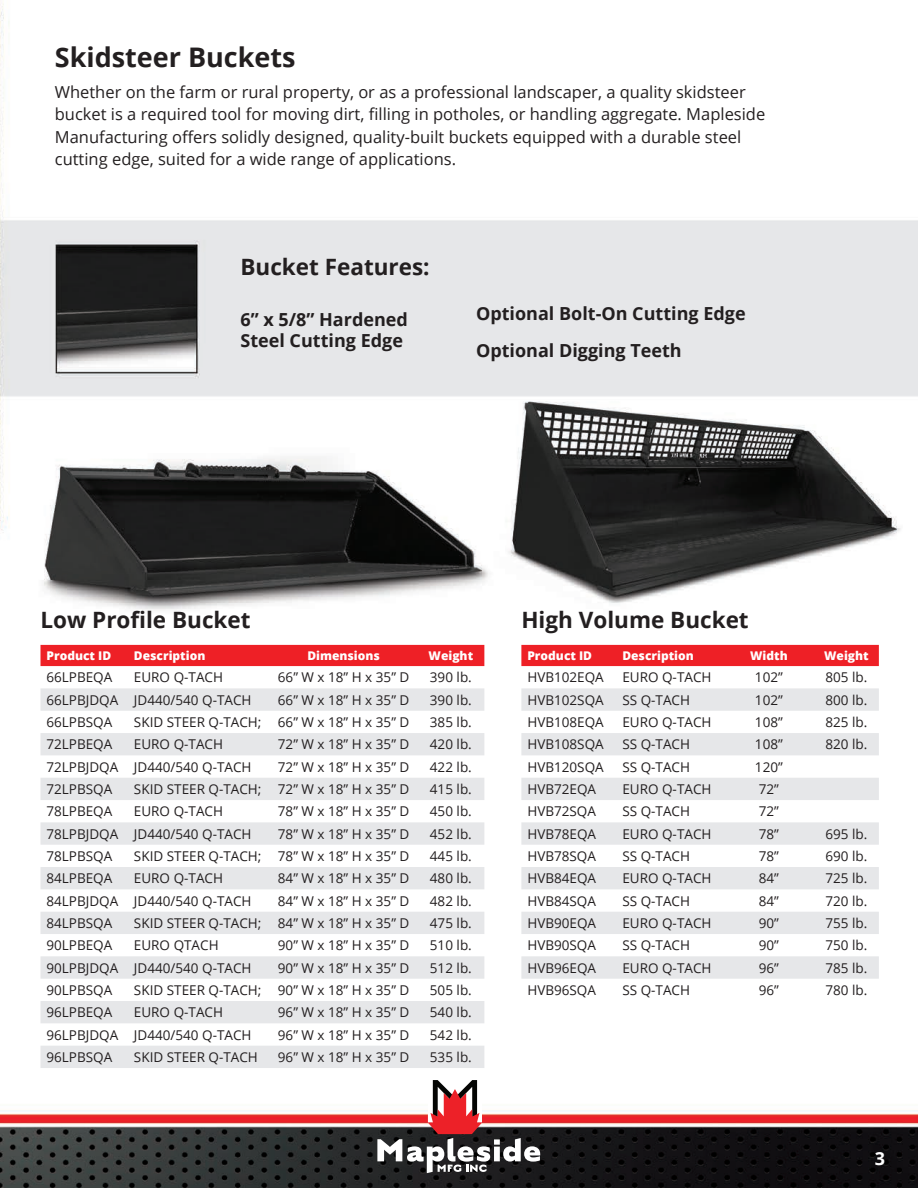
<style>
.page{position:relative;width:918px;height:1188px;background:#fff}
.page>*{position:absolute;margin:0;border:0;box-sizing:border-box;transform-origin:0 0}
.t1{font:700 27px "Open Sans";color:#231f20}
.t2{font:700 22.5px "Open Sans";color:#231f20}
.t3{font:700 18px/21.6px "Open Sans";color:#231f20}
.t4{font:700 18px "Open Sans";color:#fff}
.t5{font:16.5px/22.5px "Open Sans";color:#231f20}
.t6{font:13.5px "Open Sans";color:#231f20}
.t7{font:800 12px "Open Sans";color:#fff}
</style>
<div class="page">
<img style="left:0;top:3px;width:918px;height:1185px">
<svg style="left:377px;top:1075px;width:164px;height:98px"></svg>
<div style="left:40px;top:645px;width:444px;height:21px;background:#ee2026"></div>
<svg style="left:40px;top:688px;width:444px;height:380px;fill:#e6e7e9"></svg>
<div style="left:521px;top:645px;width:358px;height:21px;background:#ee2026"></div>
<svg style="left:521px;top:688px;width:358px;height:291px;fill:#e6e7e9"></svg>
<h1 class="t1" style="left:55px;top:38px;width:242px">Skidsteer Buckets</h1>
<p class="t5" style="left:55px;top:80px;width:712px">Whether on the farm or rural property, or as a professional landscaper, a quality skidsteer bucket is a required tool for moving dirt, filling in potholes, or handling aggregate. Mapleside Manufacturing offers solidly designed, quality-built buckets equipped with a durable steel cutting edge, suited for a wide range of applications.</p>
<h2 class="t2" style="left:240px;top:251px;width:191px">Bucket Features:</h2>
<h3 class="t3" style="left:240px;top:308px;width:169px">6” x 5/8” Hardened<br>Steel Cutting Edge</h3>
<h3 class="t3" style="left:476px;top:295px;width:271px;line-height:37px">Optional Bolt-On Cutting Edge<br>Optional Digging Teeth</h3>
<h2 class="t2" style="left:41px;top:604px;width:212px">Low Profile Bucket</h2>
<h2 class="t2" style="left:521px;top:604px;width:229px">High Volume Bucket</h2>
<p class="t7" style="left:46px;top:647px;width:66px">Product ID</p>
<p class="t7" style="left:134px;top:647px;width:73px">Description</p>
<p class="t7" style="left:307px;top:647px;width:74px">Dimensions</p>
<p class="t7" style="left:429px;top:647px;width:46px">Weight</p>
<p class="t6" style="left:46px;top:668px;width:67px">66LPBEQA</p>
<p class="t6" style="left:134px;top:668px;width:91px">EURO Q-TACH</p>
<p class="t6" style="left:278px;top:668px;width:133px">66” W x 18” H x 35” D</p>
<p class="t6" style="left:430px;top:668px;width:43px">390 lb.</p>
<p class="t6" style="left:46px;top:691px;width:207px">66LPBJDQA JD440/540 Q-TACH</p>
<p class="t6" style="left:278px;top:691px;width:133px">66” W x 18” H x 35” D</p>
<p class="t6" style="left:430px;top:691px;width:43px">390 lb.</p>
<p class="t6" style="left:46px;top:713px;width:67px">66LPBSQA</p>
<p class="t6" style="left:134px;top:713px;width:277px">SKID STEER Q-TACH; 66” W x 18” H x 35” D</p>
<p class="t6" style="left:430px;top:713px;width:43px">385 lb.</p>
<p class="t6" style="left:46px;top:735px;width:67px">72LPBEQA</p>
<p class="t6" style="left:134px;top:735px;width:91px">EURO Q-TACH</p>
<p class="t6" style="left:278px;top:735px;width:133px">72” W x 18” H x 35” D</p>
<p class="t6" style="left:430px;top:735px;width:43px">420 lb.</p>
<p class="t6" style="left:46px;top:758px;width:207px">72LPBJDQA JD440/540 Q-TACH</p>
<p class="t6" style="left:278px;top:758px;width:133px">72” W x 18” H x 35” D</p>
<p class="t6" style="left:430px;top:758px;width:43px">422 lb.</p>
<p class="t6" style="left:46px;top:780px;width:67px">72LPBSQA</p>
<p class="t6" style="left:134px;top:780px;width:277px">SKID STEER Q-TACH; 72” W x 18” H x 35” D</p>
<p class="t6" style="left:430px;top:780px;width:43px">415 lb.</p>
<p class="t6" style="left:46px;top:802px;width:67px">78LPBEQA</p>
<p class="t6" style="left:134px;top:802px;width:91px">EURO Q-TACH</p>
<p class="t6" style="left:278px;top:802px;width:133px">78” W x 18” H x 35” D</p>
<p class="t6" style="left:430px;top:802px;width:43px">450 lb.</p>
<p class="t6" style="left:46px;top:825px;width:207px">78LPBJDQA JD440/540 Q-TACH</p>
<p class="t6" style="left:278px;top:825px;width:133px">78” W x 18” H x 35” D</p>
<p class="t6" style="left:430px;top:825px;width:43px">452 lb.</p>
<p class="t6" style="left:46px;top:847px;width:67px">78LPBSQA</p>
<p class="t6" style="left:134px;top:847px;width:277px">SKID STEER Q-TACH; 78” W x 18” H x 35” D</p>
<p class="t6" style="left:430px;top:847px;width:43px">445 lb.</p>
<p class="t6" style="left:46px;top:869px;width:67px">84LPBEQA</p>
<p class="t6" style="left:134px;top:869px;width:91px">EURO Q-TACH</p>
<p class="t6" style="left:278px;top:869px;width:133px">84” W x 18” H x 35” D</p>
<p class="t6" style="left:430px;top:869px;width:43px">480 lb.</p>
<p class="t6" style="left:46px;top:892px;width:207px">84LPBJDQA JD440/540 Q-TACH</p>
<p class="t6" style="left:278px;top:892px;width:133px">84” W x 18” H x 35” D</p>
<p class="t6" style="left:430px;top:892px;width:43px">482 lb.</p>
<p class="t6" style="left:46px;top:914px;width:67px">84LPBSQA</p>
<p class="t6" style="left:134px;top:914px;width:277px">SKID STEER Q-TACH; 84” W x 18” H x 35” D</p>
<p class="t6" style="left:430px;top:914px;width:43px">475 lb.</p>
<p class="t6" style="left:46px;top:936px;width:67px">90LPBEQA</p>
<p class="t6" style="left:134px;top:936px;width:86px">EURO QTACH</p>
<p class="t6" style="left:278px;top:936px;width:133px">90” W x 18” H x 35” D</p>
<p class="t6" style="left:430px;top:936px;width:43px">510 lb.</p>
<p class="t6" style="left:46px;top:959px;width:207px">90LPBJDQA JD440/540 Q-TACH</p>
<p class="t6" style="left:278px;top:959px;width:133px">90” W x 18” H x 35” D</p>
<p class="t6" style="left:430px;top:959px;width:43px">512 lb.</p>
<p class="t6" style="left:46px;top:981px;width:67px">90LPBSQA</p>
<p class="t6" style="left:134px;top:981px;width:277px">SKID STEER Q-TACH; 90” W x 18” H x 35” D</p>
<p class="t6" style="left:430px;top:981px;width:43px">505 lb.</p>
<p class="t6" style="left:46px;top:1003px;width:67px">96LPBEQA</p>
<p class="t6" style="left:134px;top:1003px;width:91px">EURO Q-TACH</p>
<p class="t6" style="left:278px;top:1003px;width:133px">96” W x 18” H x 35” D</p>
<p class="t6" style="left:430px;top:1003px;width:43px">540 lb.</p>
<p class="t6" style="left:46px;top:1026px;width:207px">96LPBJDQA JD440/540 Q-TACH</p>
<p class="t6" style="left:278px;top:1026px;width:133px">96” W x 18” H x 35” D</p>
<p class="t6" style="left:430px;top:1026px;width:43px">542 lb.</p>
<p class="t6" style="left:46px;top:1048px;width:67px">96LPBSQA</p>
<p class="t6" style="left:134px;top:1048px;width:125px">SKID STEER Q-TACH</p>
<p class="t6" style="left:278px;top:1048px;width:133px">96” W x 18” H x 35” D</p>
<p class="t6" style="left:430px;top:1048px;width:43px">535 lb.</p>
<p class="t7" style="left:527px;top:647px;width:66px">Product ID</p>
<p class="t7" style="left:622px;top:647px;width:73px">Description</p>
<p class="t7" style="left:750px;top:647px;width:39px">Width</p>
<p class="t7" style="left:824px;top:647px;width:46px">Weight</p>
<p class="t6" style="left:527px;top:668px;width:78px">HVB102EQA</p>
<p class="t6" style="left:622px;top:668px;width:91px">EURO Q-TACH</p>
<p class="t6" style="left:755px;top:668px;width:29px">102”</p>
<p class="t6" style="left:826px;top:668px;width:43px">805 lb.</p>
<p class="t6" style="left:527px;top:691px;width:78px">HVB102SQA</p>
<p class="t6" style="left:622px;top:691px;width:69px">SS Q-TACH</p>
<p class="t6" style="left:755px;top:691px;width:29px">102”</p>
<p class="t6" style="left:826px;top:691px;width:43px">800 lb.</p>
<p class="t6" style="left:527px;top:713px;width:78px">HVB108EQA</p>
<p class="t6" style="left:622px;top:713px;width:91px">EURO Q-TACH</p>
<p class="t6" style="left:755px;top:713px;width:29px">108”</p>
<p class="t6" style="left:826px;top:713px;width:43px">825 lb.</p>
<p class="t6" style="left:527px;top:735px;width:78px">HVB108SQA</p>
<p class="t6" style="left:622px;top:735px;width:69px">SS Q-TACH</p>
<p class="t6" style="left:755px;top:735px;width:29px">108”</p>
<p class="t6" style="left:826px;top:735px;width:43px">820 lb.</p>
<p class="t6" style="left:527px;top:758px;width:78px">HVB120SQA</p>
<p class="t6" style="left:622px;top:758px;width:69px">SS Q-TACH</p>
<p class="t6" style="left:755px;top:758px;width:29px">120”</p>
<p class="t6" style="left:527px;top:780px;width:70px">HVB72EQA</p>
<p class="t6" style="left:622px;top:780px;width:91px">EURO Q-TACH</p>
<p class="t6" style="left:759px;top:780px;width:22px">72”</p>
<p class="t6" style="left:527px;top:802px;width:70px">HVB72SQA</p>
<p class="t6" style="left:622px;top:802px;width:69px">SS Q-TACH</p>
<p class="t6" style="left:759px;top:802px;width:22px">72”</p>
<p class="t6" style="left:527px;top:825px;width:70px">HVB78EQA</p>
<p class="t6" style="left:622px;top:825px;width:91px">EURO Q-TACH</p>
<p class="t6" style="left:759px;top:825px;width:22px">78”</p>
<p class="t6" style="left:826px;top:825px;width:43px">695 lb.</p>
<p class="t6" style="left:527px;top:847px;width:70px">HVB78SQA</p>
<p class="t6" style="left:622px;top:847px;width:69px">SS Q-TACH</p>
<p class="t6" style="left:759px;top:847px;width:22px">78”</p>
<p class="t6" style="left:826px;top:847px;width:43px">690 lb.</p>
<p class="t6" style="left:527px;top:869px;width:70px">HVB84EQA</p>
<p class="t6" style="left:622px;top:869px;width:91px">EURO Q-TACH</p>
<p class="t6" style="left:759px;top:869px;width:22px">84”</p>
<p class="t6" style="left:826px;top:869px;width:43px">725 lb.</p>
<p class="t6" style="left:527px;top:892px;width:70px">HVB84SQA</p>
<p class="t6" style="left:622px;top:892px;width:69px">SS Q-TACH</p>
<p class="t6" style="left:759px;top:892px;width:22px">84”</p>
<p class="t6" style="left:826px;top:892px;width:43px">720 lb.</p>
<p class="t6" style="left:527px;top:914px;width:70px">HVB90EQA</p>
<p class="t6" style="left:622px;top:914px;width:91px">EURO Q-TACH</p>
<p class="t6" style="left:759px;top:914px;width:22px">90”</p>
<p class="t6" style="left:826px;top:914px;width:43px">755 lb.</p>
<p class="t6" style="left:527px;top:936px;width:70px">HVB90SQA</p>
<p class="t6" style="left:622px;top:936px;width:69px">SS Q-TACH</p>
<p class="t6" style="left:759px;top:936px;width:22px">90”</p>
<p class="t6" style="left:826px;top:936px;width:43px">750 lb.</p>
<p class="t6" style="left:527px;top:959px;width:70px">HVB96EQA</p>
<p class="t6" style="left:622px;top:959px;width:91px">EURO Q-TACH</p>
<p class="t6" style="left:759px;top:959px;width:22px">96”</p>
<p class="t6" style="left:826px;top:959px;width:43px">785 lb.</p>
<p class="t6" style="left:527px;top:981px;width:70px">HVB96SQA</p>
<p class="t6" style="left:622px;top:981px;width:69px">SS Q-TACH</p>
<p class="t6" style="left:759px;top:981px;width:22px">96”</p>
<p class="t6" style="left:826px;top:981px;width:43px">780 lb.</p>
<h3 class="t4" style="left:875px;top:1145px;width:12px">3</h3>
</div>
